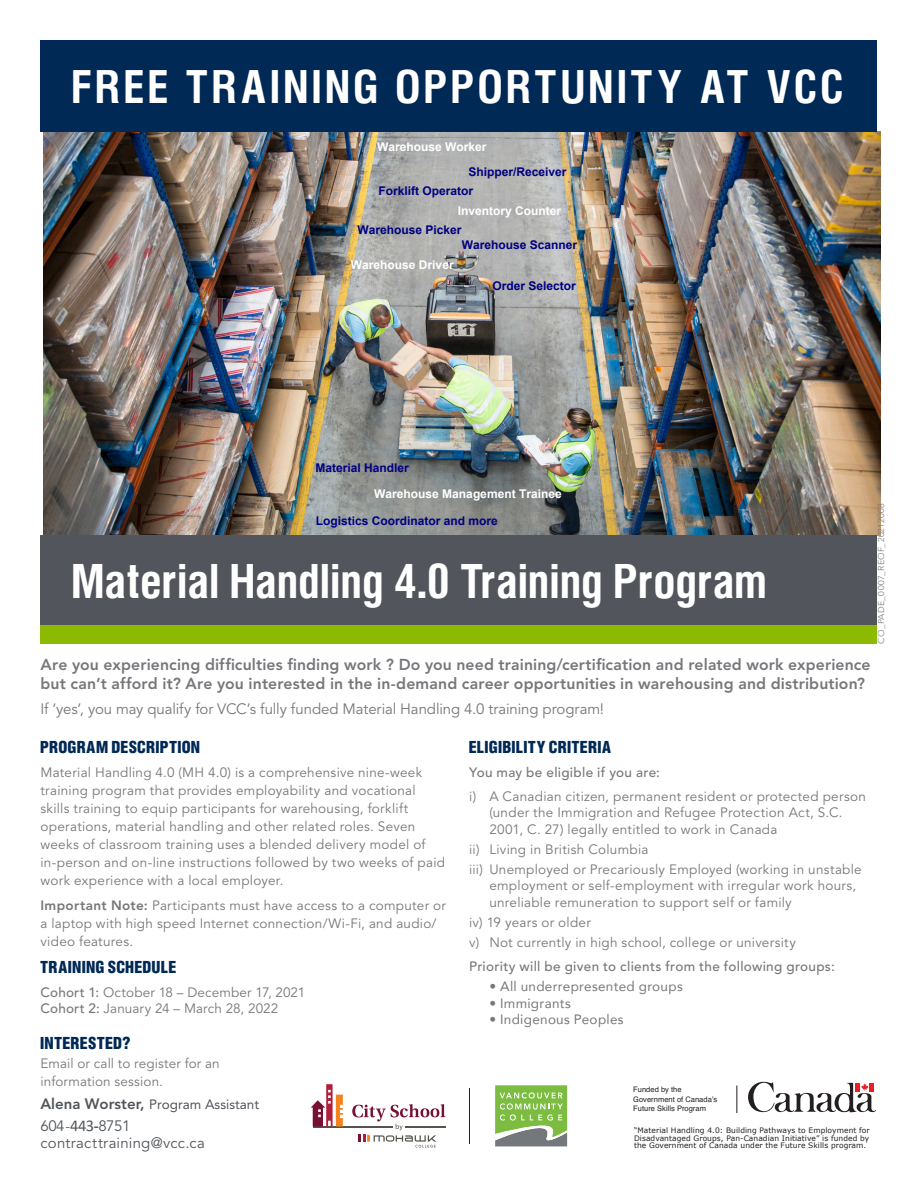
<style>
.page{position:relative;width:918px;height:1188px;background:#fff}
.page>*{position:absolute;margin:0;border:0;box-sizing:border-box;transform-origin:0 0}
.Front_Header{font:46.5px "Europa Gro SHOP Med Con";letter-spacing:.055em;color:#fff}
.Front_Header-2{font:45px "Europa Gro SHOP Med Con";letter-spacing:.125em;color:#fff}
.Back_-_BODY_TEXT{font:16.5px "Europa Gro SHOP Bol Con";letter-spacing:.055em;color:#002956}
.Small_Headers_Inside{font:16.5px "Europa Gro SHOP Bol Con";letter-spacing:.055em;color:#002956}
.Body_Text_-_Inside{font:800 15.75px/18.9px "Avenir LT Pro";letter-spacing:.01em;color:#75777a}
.Body_Text_-_Inside-2{font:15px "Avenir LT Pro";letter-spacing:-.005em;color:#75777a}
.Back_-_BODY_TEXT-2{font:15px/17.4px "Avenir LT Pro";letter-spacing:.015em;color:#52555b}
.Back_-_BODY_TEXT-3{font:13.5px/18px "Avenir LT Pro";letter-spacing:.02em;color:#75777a}
.Body_Text_-_Bullet_l{font:13.5px/16.5px "Avenir LT Pro";letter-spacing:.02em;color:#75777a}
.Body_Text_-_Bullet_l-2{font:13.5px "Avenir";letter-spacing:.02em;color:#75777a}
.Body_Text_-_Bullet_l-3{font:500 13.5px "Avenir LT Pro";letter-spacing:.025em;color:#75777a}
.Back_-_BODY_TEXT-4{font:13.5px "Avenir LT Pro";color:#52555b}
.Body_Text_-_Inside-3{font:500 13.5px "Avenir LT Pro";letter-spacing:.025em;color:#75777a}
.t1{font:700 12px/19.4px "Arial";color:#000080}
.t2{font:700 12px "Arial";color:#fff}
.docket{font:300 8.55px "Avenir LT Pro";letter-spacing:.025em;color:#75777a;scale:1.05 1}
.t3{font:7.65px/9.1px "Helvetica";color:#231f20}
.t4{font:7.5px/7.5px "Verdana";letter-spacing:.01em;color:#231f20;text-align:justify}
.s1{font-weight:800}
.s2{font-weight:500}
.s3{font-weight:800;font-size:15px}
.s4{font-family:"Minion Pro"}
.s5{font-family:"Calibri";font-size:16.5px}
.s6{font-family:"Arial"}
</style>
<div class="page">
<img style="left:44px;top:132px;width:836px;height:404px">
<div style="left:40px;top:40px;width:838px;height:92px;background:#002956"></div>
<div style="left:40px;top:536px;width:838px;height:91px;background:#52555b"></div>
<div style="left:40px;top:625px;width:838px;height:19px;background:#8bba00"></div>
<svg style="left:495px;top:1085px;width:72px;height:61px;background:#8fb96a"></svg>
<hr style="left:469px;top:1088px;width:1px;height:56px;background:#211e1e">
<hr style="left:405px;top:1127px;width:41px;height:1px;background:#55544c">
<hr style="left:313px;top:1127px;width:80px;height:1px;background:#55544c">
<svg style="left:311px;top:1084px;width:32px;height:43px"></svg>
<svg style="left:352px;top:1104px;width:93px;height:44px"></svg>
<svg style="left:748px;top:1082px;width:128px;height:30px"></svg>
<svg style="left:736px;top:1086px;width:1px;height:27px"></svg>
<p class="Front_Header-2" style="left:72px;top:61px;width:771px">FREE TRAINING OPPORTUNITY AT VCC</p>
<p class="t2" style="left:377px;top:138px;width:111px">Warehouse Worker</p>
<p class="t1" style="left:378px;top:162px;width:190px;text-indent:90px">Shipper/Receiver<br>Forklift Operator</p>
<p class="t2" style="left:458px;top:202px;width:105px">Inventory Counter</p>
<p class="t1" style="left:358px;top:220px;width:106px">Warehouse Picker</p>
<p class="t1" style="left:462px;top:235px;width:117px">Warehouse Scanner</p>
<p class="t1" style="left:493px;top:276px;width:85px">Order Selector</p>
<p class="t2" style="left:351px;top:257px;width:104px">Warehouse Driver</p>
<p class="t1" style="left:315px;top:458px;width:95px">Material Handler</p>
<p class="t2" style="left:374px;top:486px;width:189px">Warehouse Management Trainee</p>
<p class="t1" style="left:316px;top:512px;width:184px">Logistics Coordinator and more</p>
<p class="Front_Header" style="left:72px;top:555px;width:695px">Material Handling 4.0 Training Program</p>
<p class="Body_Text_-_Inside" style="left:40px;top:656px;width:832px">Are you experiencing difficulties finding work ? Do you need training/certification and related work experience but can’t afford it? Are you interested in the in-demand career opportunities in warehousing and distribution?</p>
<p class="Body_Text_-_Inside-2" style="left:40px;top:700px;width:565px">If ‘yes’, you may qualify for VCC’s fully funded Material Handling 4.0 training program!</p>
<p class="Small_Headers_Inside" style="left:469px;top:737px;width:143px">ELIGIBILITY CRITERIA</p>
<p class="Body_Text_-_Inside-3" style="left:469px;top:765px;width:192px">You may be eligible if you are:</p>
<p class="Body_Text_-_Bullet_l" style="left:489px;top:788px;width:378px;text-indent:-20px">i) A Canadian citizen, permanent resident or protected person (under the Immigration and Refugee Protection Act, S.C.<br>2001, C. 27) legally entitled to work in Canada</p>
<p class="Body_Text_-_Bullet_l" style="left:469px;top:841px;width:181px">ii) Living in British Columbia</p>
<p class="Body_Text_-_Bullet_l" style="left:489px;top:861px;width:374px;text-indent:-20px">iii) Unemployed or Precariously Employed (working in unstable employment or self-employment with irregular work hours, unreliable remuneration to support self or family</p>
<p class="Body_Text_-_Bullet_l" style="left:469px;top:914px;width:123px">iv) 19 years or older</p>
<p class="Body_Text_-_Bullet_l" style="left:469px;top:934px;width:328px">v) Not currently in high school, college or university</p>
<p class="Body_Text_-_Bullet_l-3" style="left:469px;top:959px;width:367px">Priority will be given to clients from the following groups:</p>
<p class="Body_Text_-_Bullet_l-2" style="left:489px;top:976px;width:195px">• All underrepresented groups</p>
<p class="Body_Text_-_Bullet_l-2" style="left:489px;top:992px;width:83px">• Immigrants</p>
<p class="Body_Text_-_Bullet_l-2" style="left:489px;top:1009px;width:136px">• Indigenous Peoples</p>
<p class="Back_-_BODY_TEXT" style="left:40px;top:737px;width:161px">PROGRAM DESCRIPTION</p>
<p class="Back_-_BODY_TEXT-3" style="left:40px;top:764px;width:406px">Material Handling 4.0 (MH 4.0) is a comprehensive nine-week training program that provides employability and vocational skills training to equip participants for warehousing, forklift operations, material handling and other related roles. Seven weeks of classroom training uses a blended delivery model of in-person and on-line instructions followed by two weeks of paid work experience with a local employer.</p>
<p class="Back_-_BODY_TEXT-3" style="left:40px;top:896px;width:407px"><span class="s1">Important Note:</span> Participants must have access to a computer or a laptop with high speed Internet connection/Wi-Fi, and audio/ video features.</p>
<p class="Back_-_BODY_TEXT" style="left:40px;top:958px;width:137px">TRAINING SCHEDULE</p>
<p class="Back_-_BODY_TEXT-3" style="left:40px;top:984px;width:266px;line-height:16.5px"><span class="s2">Cohort 1:</span> October 18 – December 17, 2021<br><span class="s2">Cohort 2:</span> January 24 – March 28, 2022</p>
<p class="Back_-_BODY_TEXT" style="left:41px;top:1033px;width:91px">INTERESTED?</p>
<p class="Back_-_BODY_TEXT-3" style="left:40px;top:1054px;width:181px">Email or call to register for an information session.</p>
<p class="Back_-_BODY_TEXT-4" style="left:40px;top:1096px;width:220px"><span class="s3">Alena Worster,</span> Program Assistant</p>
<p class="Back_-_BODY_TEXT-2" style="left:40px;top:1117px;width:166px">604<span class="s4">-</span><span class="s5">443</span><span class="s6">-</span>8751 contracttraining@vcc.ca</p>
<p class="t3" style="left:633px;top:1085px;width:86px">Funded by the<br>Government of Canada’s<br>Future Skills Program</p>
<p class="t4" style="left:634px;top:1127px;width:237px">“Material Handling 4.0: Building Pathways to Employment for Disadvantaged Groups, Pan-Canadian Initiative” is funded by the Government of Canada under the Future Skills program.</p>
<p class="docket" style="left:876px;top:644px;width:135px;rotate:-90deg">CO_PADE_0007_REOF_20212008</p>
</div>
